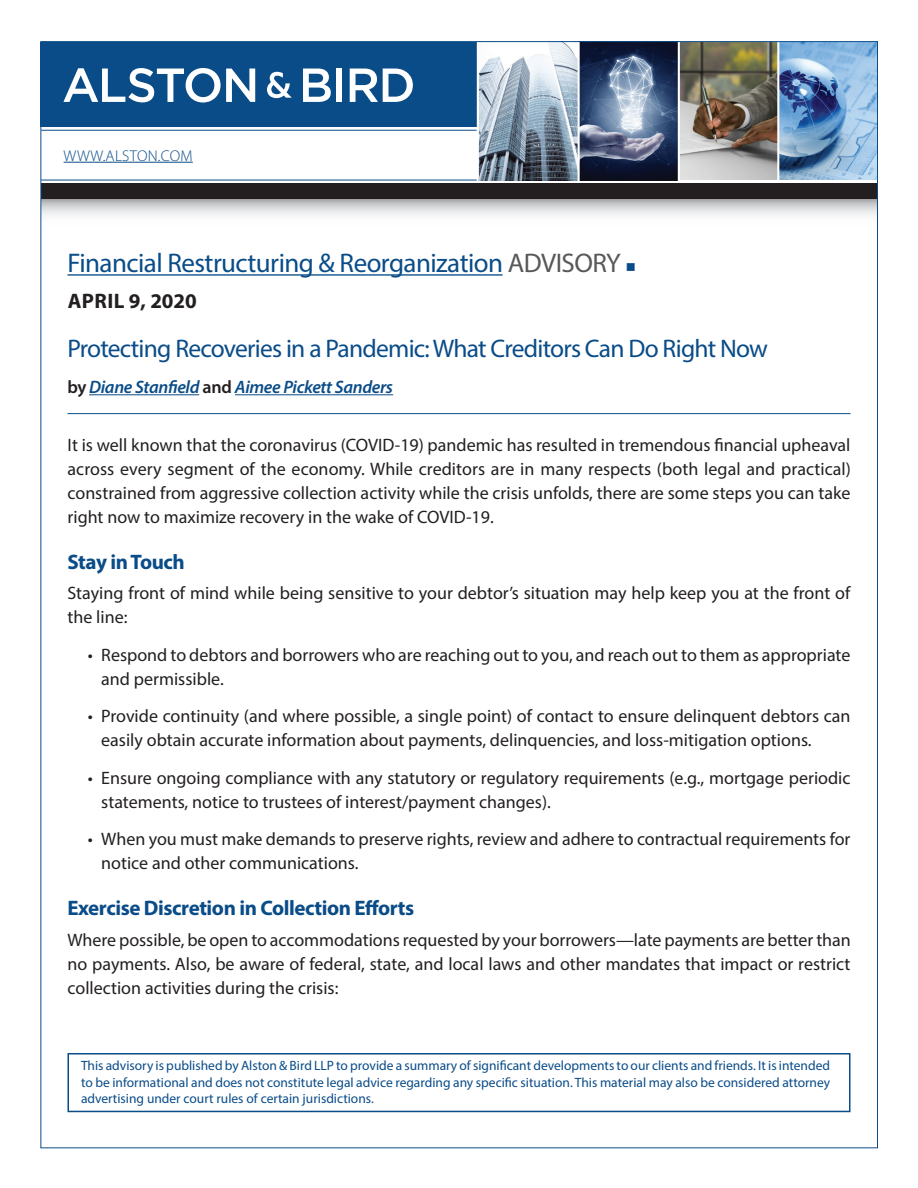
<style>
.page{position:relative;width:918px;height:1188px;background:#fff}
.page>*{position:absolute;margin:0;border:0;box-sizing:border-box;transform-origin:0 0}
.t1{font:27px "Myriad Pro";letter-spacing:-.02em;color:#0a4c88}
.t2{font:25.5px "Myriad Pro";letter-spacing:-.03em;color:#0a4c88}
.t3{font:700 21px "Myriad Pro";letter-spacing:-.02em;color:#0a4c88}
.t4{font:700 21px "Myriad Pro";letter-spacing:.02em;color:#231f20}
.t5{font:18px/24px "Myriad Pro";color:#231f20}
.t6{font:italic 600 18px "Myriad Pro";letter-spacing:-.02em;color:#0a4c88}
.t7{font:300 15.6px "Myriad Pro";letter-spacing:.02em;color:#0a4c88}
.t8{font:13.5px/16.5px "Myriad Pro";color:#0a4c88;text-align:justify}
.s1{color:#57585a}
.s2{font-style:normal;color:#231f20}
</style>
<div class="page">
<svg style="left:42px;top:199px;width:834px;height:17px"></svg>
<div style="left:40px;top:42px;width:836px;height:85px;background:#0a4c88"></div>
<hr style="left:41px;top:130px;width:436px;height:1px;background:#0a4c88">
<hr style="left:41px;top:180px;width:436px;height:1px;background:#0a4c88">
<div style="left:41px;top:183px;width:837px;height:16px;background:#231f20"></div>
<img style="left:479px;top:43px;width:397px;height:137px">
<hr style="left:578px;top:42px;width:2px;height:139px;background:#fff">
<hr style="left:678px;top:42px;width:2px;height:139px;background:#fff">
<hr style="left:777px;top:42px;width:2px;height:139px;background:#fff">
<hr style="left:477px;top:41px;width:2px;height:139px;background:#fff">
<svg style="left:63px;top:68px;width:192px;height:35px"></svg>
<svg style="left:267px;top:72px;width:25px;height:26px"></svg>
<svg style="left:303px;top:69px;width:28px;height:33px"></svg>
<div style="left:336px;top:69px;width:6px;height:33px;background:#fff"></div>
<svg style="left:350px;top:69px;width:63px;height:33px"></svg>
<hr style="left:64px;top:162px;width:129px;height:1px;background:#0a4c88">
<div style="left:68px;top:1053px;width:782px;height:59px;border:2px solid #0a4c88"></div>
<hr style="left:68px;top:274px;width:435px;height:2px;background:#0a4c88">
<hr style="left:68px;top:413px;width:782px;height:1px;background:#0a4c88">
<hr style="left:89px;top:394px;width:110px;height:1px;background:#0a4c88">
<hr style="left:235px;top:394px;width:158px;height:1px;background:#0a4c88">
<p class="t7" style="left:64px;top:146px;width:131px">WWW.ALSTON.COM</p>
<h1 class="t1" style="left:68px;top:247px;width:570px">Financial Restructuring &amp; Reorganization <span class="s1">ADVISORY</span> ■</h1>
<p class="t4" style="left:68px;top:287px;width:131px">APRIL 9, 2020</p>
<h2 class="t2" style="left:68px;top:333px;width:702px">Protecting Recoveries in a Pandemic: What Creditors Can Do Right Now</h2>
<p class="t6" style="left:68px;top:376px;width:327px"><span class="s2">by</span> Diane Stanfield <span class="s2">and</span> Aimee Pickett Sanders</p>
<p class="t5" style="left:68px;top:432px;width:785px;text-align:justify">It is well known that the coronavirus (COVID-19) pandemic has resulted in tremendous financial upheaval across every segment of the economy. While creditors are in many respects (both legal and practical) constrained from aggressive collection activity while the crisis unfolds, there are some steps you can take right now to maximize recovery in the wake of COVID-19.</p>
<p class="t3" style="left:68px;top:548px;width:119px">Stay in Touch</p>
<p class="t5" style="left:68px;top:581px;width:784px">Staying front of mind while being sensitive to your debtor’s situation may help keep you at the front of the line:</p>
<p class="t5" style="left:101px;top:642px;width:751px;text-indent:-14px">• Respond to debtors and borrowers who are reaching out to you, and reach out to them as appropriate and permissible.</p>
<p class="t5" style="left:101px;top:704px;width:751px;text-indent:-14px">• Provide continuity (and where possible, a single point) of contact to ensure delinquent debtors can easily obtain accurate information about payments, delinquencies, and loss-mitigation options.</p>
<p class="t5" style="left:101px;top:765px;width:751px;text-indent:-14px">• Ensure ongoing compliance with any statutory or regulatory requirements (e.g., mortgage periodic statements, notice to trustees of interest/payment changes).</p>
<p class="t5" style="left:101px;top:827px;width:751px;text-indent:-14px">• When you must make demands to preserve rights, review and adhere to contractual requirements for notice and other communications.</p>
<p class="t3" style="left:68px;top:894px;width:348px">Exercise Discretion in Collection Efforts</p>
<p class="t5" style="left:68px;top:927px;width:785px;text-align:justify">Where possible, be open to accommodations requested by your borrowers—late payments are better than no payments. Also, be aware of federal, state, and local laws and other mandates that impact or restrict collection activities during the crisis:</p>
<p class="t8" style="left:81px;top:1057px;width:751px">This advisory is published by Alston &amp; Bird LLP to provide a summary of significant developments to our clients and friends. It is intended to be informational and does not constitute legal advice regarding any specific situation. This material may also be considered attorney advertising under court rules of certain jurisdictions.</p>
</div>
